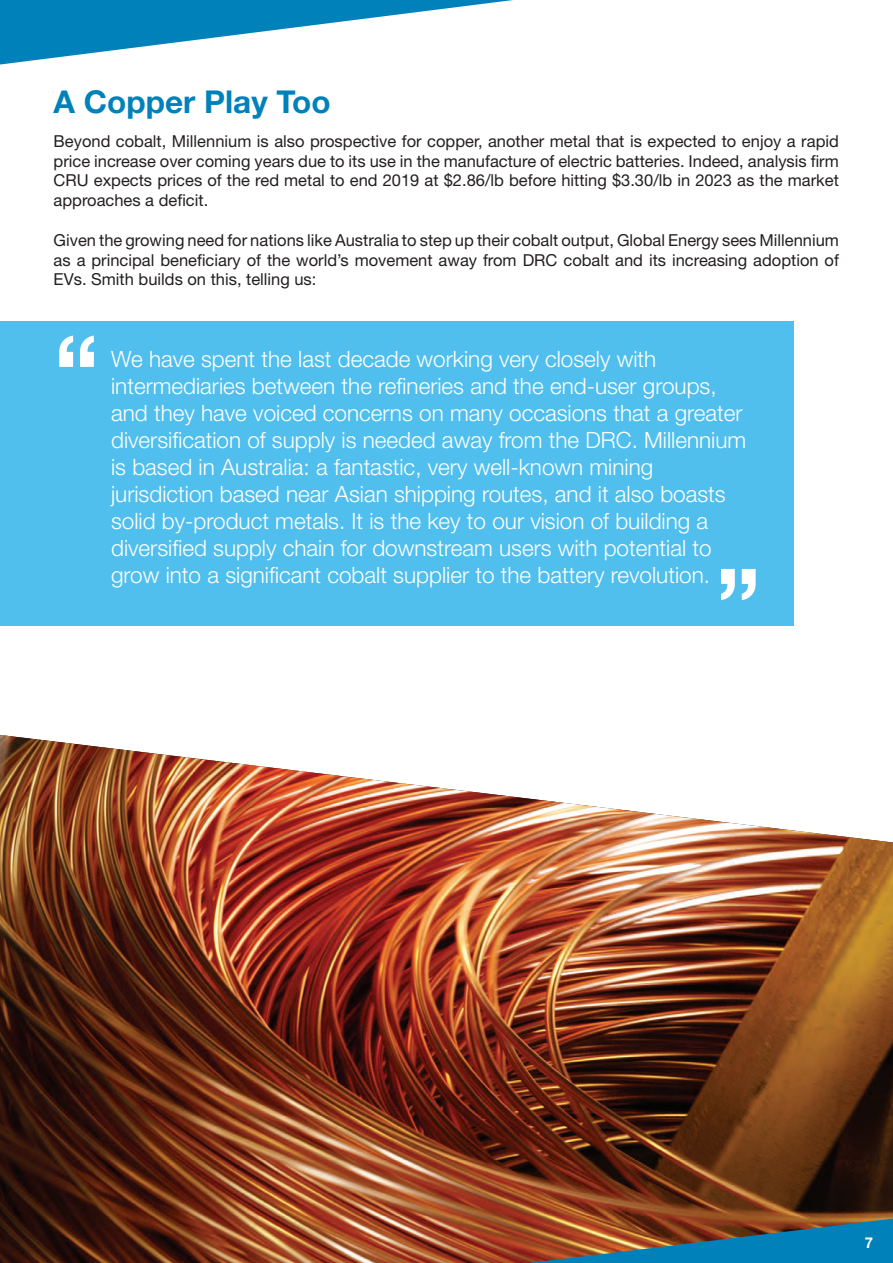
<style>
.page{position:relative;width:893px;height:1263px;background:#fff}
.page>*{position:absolute;margin:0;border:0;box-sizing:border-box;transform-origin:0 0}
.t1{font:700 97.5px "Helvetica Neue LT Std";color:#fff}
.t2{font:700 31.5px "Helvetica Neue LT Std";color:#0081ba}
.t3{font:300 22.5px/27px "Helvetica Neue LT Std";color:#fff}
.t4{font:16.5px/19.8px "Helvetica Neue LT Std";color:#231f20;text-align:justify}
.t5{font:700 15px "Helvetica Neue LT Std";color:#fff}
</style>
<div class="page">
<img style="left:0;top:735px;width:893px;height:528px">
<div style="left:0;top:321px;width:794px;height:305px;background:#50bfed"></div>
<svg style="left:0;top:0;width:513px;height:65px"></svg>
<img style="left:86px;top:1212px;width:807px;height:51px">
<h2 class="t2" style="left:54px;top:82px;width:279px">A Copper Play Too</h2>
<p class="t4" style="left:54px;top:131px;width:787px">Beyond cobalt, Millennium is also prospective for copper, another metal that is expected to enjoy a rapid price increase over coming years due to its use in the manufacture of electric batteries. Indeed, analysis firm CRU expects prices of the red metal to end 2019 at $2.86/lb before hitting $3.30/lb in 2023 as the market approaches a deficit.</p>
<p class="t4" style="left:54px;top:230px;width:787px">Given the growing need for nations like Australia to step up their cobalt output, Global Energy sees Millennium as a principal beneficiary of the world’s movement away from DRC cobalt and its increasing adoption of EVs. Smith builds on this, telling us:</p>
<h1 class="t1" style="left:54px;top:310px;width:47px">“</h1>
<p class="t3" style="left:111px;top:345px;width:637px">We have spent the last decade working very closely with intermediaries between the refineries and the end-user groups, and they have voiced concerns on many occasions that a greater diversification of supply is needed away from the DRC. Millennium is based in Australia: a fantastic, very well-known mining jurisdiction based near Asian shipping routes, and it also boasts solid by-product metals. It is the key to our vision of building a diversified supply chain for downstream users with potential to grow into a significant cobalt supplier to the battery revolution.</p>
<h1 class="t1" style="left:761px;top:626px;width:47px;rotate:-180deg">“</h1>
<p class="t5" style="left:865px;top:1233px;width:10px">7</p>
</div>
